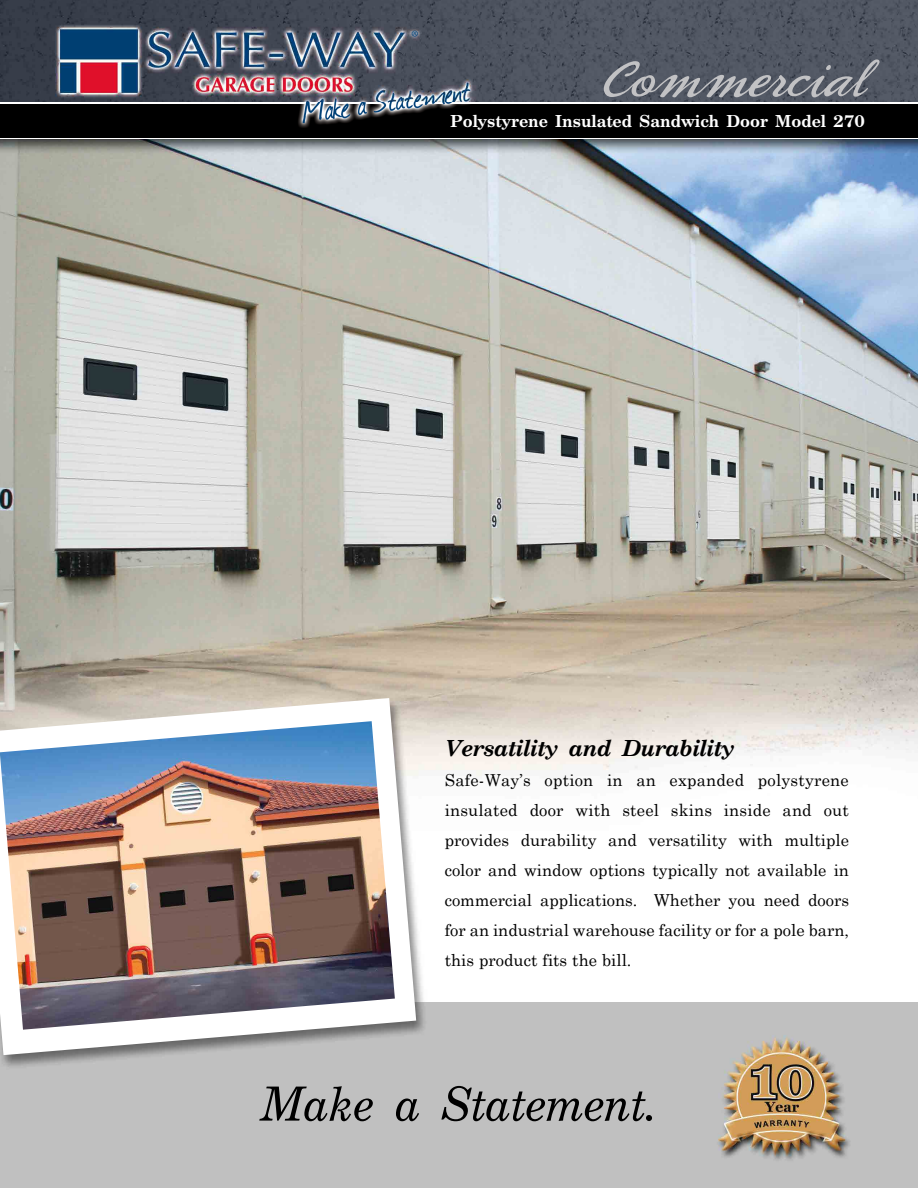
<style>
.page{position:relative;width:918px;height:1188px;background:#fff}
.page>*{position:absolute;margin:0;border:0;box-sizing:border-box;transform-origin:0 0}
.t1{font:italic 51px "Century Sch T";color:#000}
.t2{font:italic 700 24px "Century Sch T";color:#000}
.t3{font:700 18px "Century Sch T";color:#fff}
.t4{font:18px "Myriad Pro";color:#004176}
.t5{font:16.5px/30px "Century Schoolbook";color:#000;text-align:justify}
</style>
<div class="page">
<img style="left:0;top:139px;width:918px;height:864px">
<img style="left:0;top:1003px;width:918px;height:185px">
<img style="left:0;top:0;width:918px;height:103px">
<img style="left:0;top:103px;width:918px;height:35px">
<div style="left:0;top:104px;width:918px;height:33px;background:#000"></div>
<img style="left:604px;top:61px;width:254px;height:36px">
<img style="left:0;top:700px;width:414px;height:353px">
<img style="left:0;top:721px;width:395px;height:309px">
<img style="left:408px;top:24px;width:16px;height:28px">
<p class="t4" style="left:411px;top:26px;width:9px">®</p>
<p class="t3" style="left:451px;top:111px;width:416px">Polystyrene Insulated Sandwich Door Model 270</p>
<h2 class="t2" style="left:445px;top:735px;width:291px">Versatility and Durability</h2>
<p class="t5" style="left:445px;top:765px;width:406px">Safe-Way’s option in an expanded polystyrene insulated door with steel skins inside and out provides durability and versatility with multiple color and window options typically not available in commercial applications. Whether you need doors for an industrial warehouse facility or for a pole barn, this product fits the bill.</p>
<h1 class="t1" style="left:260px;top:1075px;width:399px">Make a Statement.</h1>
</div>
